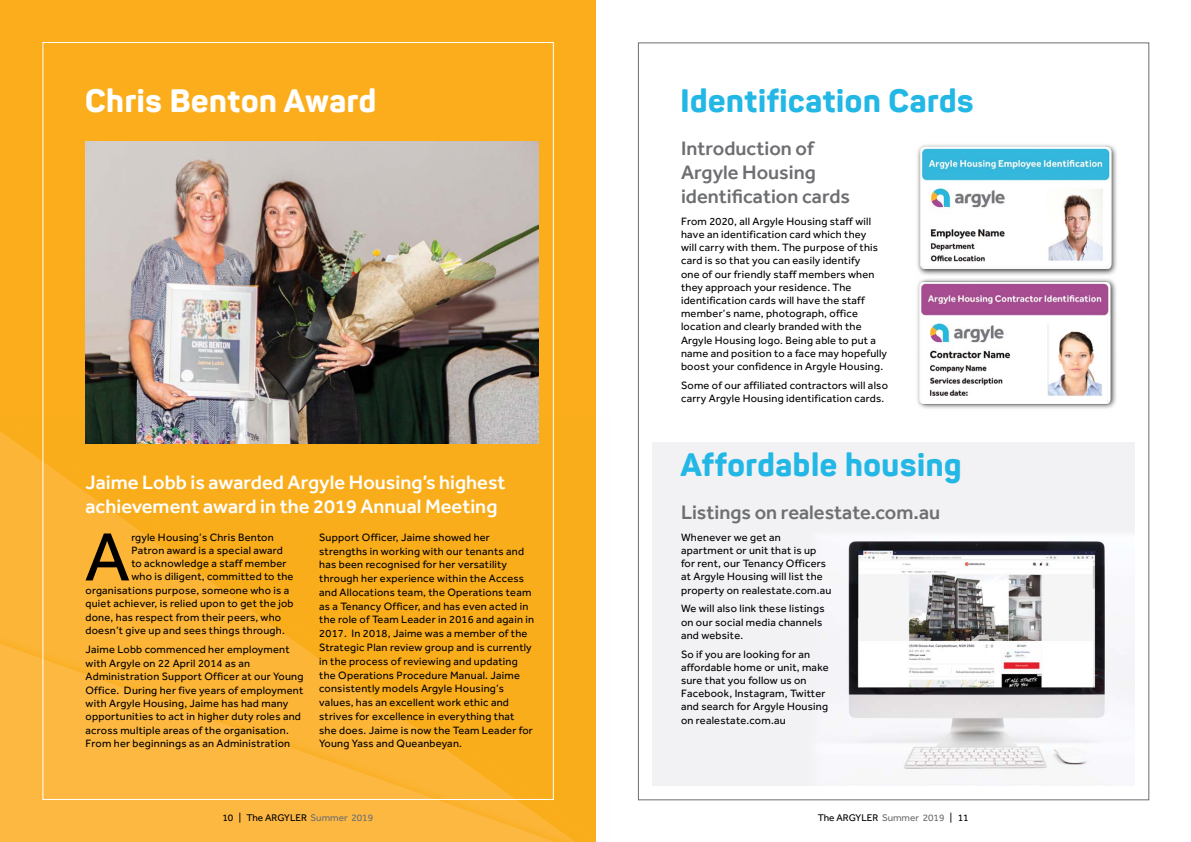
<style>
.page{position:relative;width:1191px;height:842px;background:#fff}
.page>*{position:absolute;margin:0;border:0;box-sizing:border-box;transform-origin:0 0}
.t1{font:70.4px "Effra";color:#000}
.t2{font:800 32px "Panton";letter-spacing:.02em;color:#23b7e6}
.t3{font:800 32px "Panton";letter-spacing:.02em;color:#fff}
.t4{font:500 20px/24.2px "Effra";color:#fff}
.t5{font:500 20px/24px "Effra";color:#6d6e71}
.t6{font:11px/13.2px "Effra";letter-spacing:.02em;color:#000}
.t7{font:10px "Effra";color:#000}
.s1{color:#6d6e71}
</style>
<div class="page">
<div style="left:0;top:0;width:595px;height:842px;background:#fbad1b"></div>
<svg style="left:0;top:431px;width:282px;height:202px;fill:#fcb536"></svg>
<div style="left:0;top:633px;width:609px;height:209px;background:#faad1c;opacity:.75"></div>
<svg style="left:0;top:644px;width:556px;height:198px;fill:#fdb842"></svg>
<div style="left:652px;top:442px;width:482px;height:343px;background:#f2f2f4"></div>
<img style="left:822px;top:536px;width:312px;height:233px">
<img style="left:917px;top:144px;width:200px;height:131px">
<div style="left:916px;top:278px;width:201px;height:132px;background:#000;opacity:.75"></div>
<img style="left:86px;top:142px;width:453px;height:302px">
<h2 class="t3" style="left:85px;top:80px;width:293px">Chris Benton Award</h2>
<h3 class="t4" style="left:86px;top:470px;width:421px">Jaime Lobb is awarded Argyle Housing’s highest achievement award in the 2019 Annual Meeting</h3>
<h1 class="t1" style="left:85px;top:516px;width:47px">A</h1>
<p class="t6" style="left:131px;top:530px;width:144px">rgyle Housing’s Chris Benton</p>
<p class="t6" style="left:319px;top:530px;width:216px;line-height:13.8px">Support Officer, Jaime showed her strengths in working with our tenants and has been recognised for her versatility through her experience within the Access and Allocations team, the Operations team as a Tenancy Officer, and has even acted in the role of Team Leader in 2016 and again in 2017. In 2018, Jaime was a member of the Strategic Plan review group and is currently in the process of reviewing and updating the Operations Procedure Manual. Jaime consistently models Argyle Housing’s values, has an excellent work ethic and strives for excellence in everything that she does. Jaime is now the Team Leader for Young Yass and Queanbeyan.</p>
<p class="t6" style="left:131px;top:544px;width:153px">Patron award is a special award</p>
<p class="t6" style="left:131px;top:557px;width:157px">to acknowledge a staff member</p>
<p class="t6" style="left:131px;top:570px;width:164px">who is diligent, committed to the</p>
<p class="t6" style="left:86px;top:583px;width:205px">organisations purpose, someone who is a</p>
<p class="t6" style="left:86px;top:597px;width:209px">quiet achiever, is relied upon to get the job</p>
<p class="t6" style="left:86px;top:610px;width:197px">done, has respect from their peers, who</p>
<p class="t6" style="left:86px;top:624px;width:201px">doesn’t give up and sees things through.</p>
<p class="t6" style="left:86px;top:643px;width:219px">Jaime Lobb commenced her employment with Argyle on 22 April 2014 as an Administration Support Officer at our Young Office. During her five years of employment with Argyle Housing, Jaime has had many opportunities to act in higher duty roles and across multiple areas of the organisation.<br>From her beginnings as an Administration</p>
<h2 class="t2" style="left:680px;top:80px;width:294px">Identification Cards</h2>
<h3 class="t5" style="left:681px;top:136px;width:171px">Introduction of<br>Argyle Housing identification cards</h3>
<p class="t6" style="left:681px;top:214px;width:207px">From 2020, all Argyle Housing staff will have an identification card which they<br>will carry with them. The purpose of this card is so that you can easily identify<br>one of our friendly staff members when they approach your residence. The identification cards will have the staff member’s name, photograph, office location and clearly branded with the Argyle Housing logo. Being able to put a name and position to a face may hopefully boost your confidence in Argyle Housing.</p>
<p class="t6" style="left:681px;top:378px;width:208px">Some of our affiliated contractors will also carry Argyle Housing identification cards.</p>
<h2 class="t2" style="left:680px;top:444px;width:282px">Affordable housing</h2>
<h3 class="t5" style="left:681px;top:500px;width:260px">Listings on realestate.com.au</h3>
<p class="t6" style="left:681px;top:530px;width:152px">Whenever we get an apartment or unit that is up for rent, our Tenancy Officers at Argyle Housing will list the property on realestate.com.au</p>
<p class="t6" style="left:681px;top:602px;width:145px">We will also link these listings on our social media channels and website.</p>
<p class="t6" style="left:681px;top:647px;width:149px">So if you are looking for an affordable home or unit, make sure that you follow us on<br>Facebook, Instagram, Twitter and search for Argyle Housing on realestate.com.au</p>
<p class="t7" style="left:222px;top:812px;width:152px">10 | The ARGYLER <span class="s1">Summer 2019</span></p>
<p class="t7" style="left:818px;top:812px;width:152px">The ARGYLER <span class="s1">Summer 2019</span> | 11</p>
</div>
